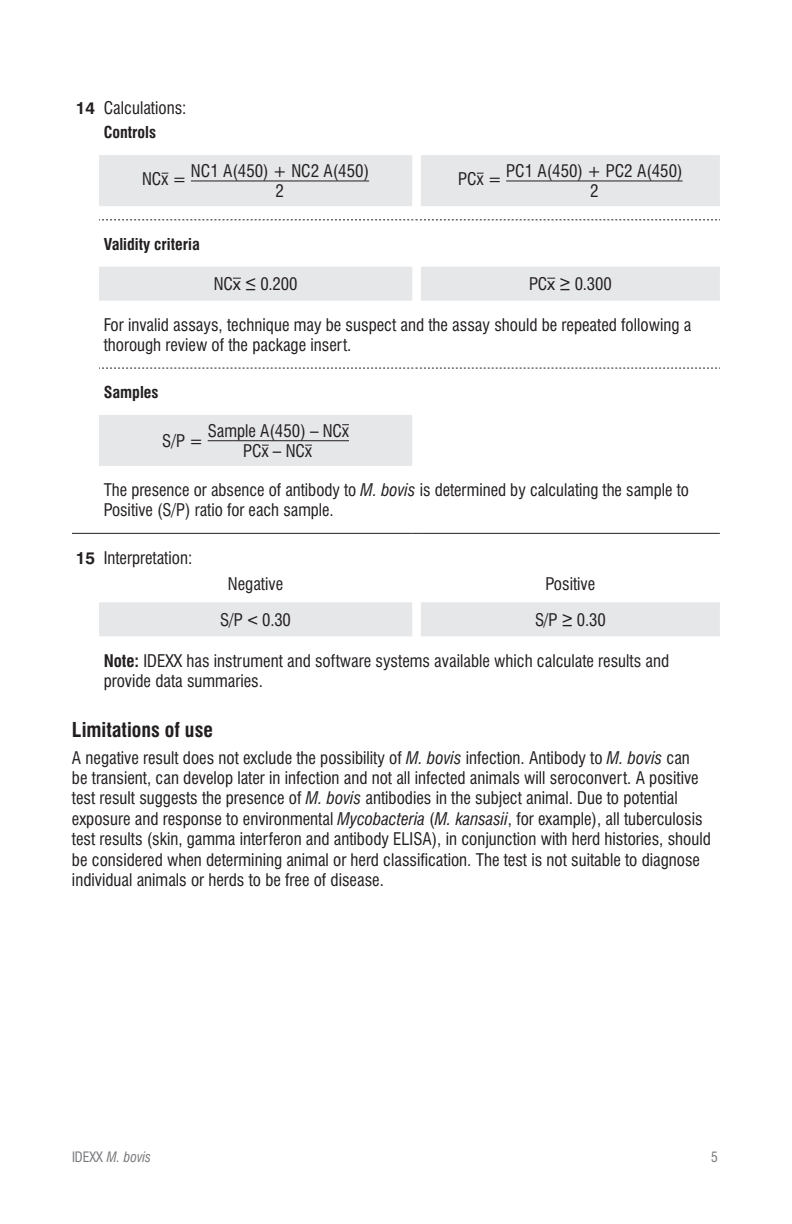
<style>
.page{position:relative;width:792px;height:1224px;background:#fff}
.page>*{position:absolute;margin:0;border:0;box-sizing:border-box;transform-origin:0 0}
.t1{font:700 condensed 20px "Swiss 721 BT";color:#231f20}
.Body_Text{font:condensed 17px/20.4px "Swiss 721 BT";color:#231f20}
.Table_Copy{font:condensed 17px/20.4px "Swiss 721 BT";color:#231f20}
.Calculations{font:condensed 17px "Swiss 721 BT";letter-spacing:-.01em;color:#231f20}
.Insert_Numbered_List{font:condensed 17px "Swiss 721 BT";color:#231f20}
.Table_Copy-2{font:700 17px "Swiss 721 BT";color:#231f20}
.Table_Copy-3{font:700 condensed 16px "Swiss 721 BT";color:#231f20}
.t2{font:italic condensed 14px "Swiss 721 BT";color:#76787b}
.t3{font:condensed 14px "Swiss 721 BT";color:#76787b}
.s1{font-stretch:normal}
.s2{font-family:"Rockwell";font-stretch:normal}
.s3{font-style:italic}
.s4{font-weight:700}
.s5{font-style:normal}
</style>
<div class="page">
<svg style="left:99px;top:155px;width:621px;height:481px"></svg>
<svg style="left:99px;top:368px;width:621px;height:1px"></svg>
<svg style="left:99px;top:219px;width:621px;height:1px"></svg>
<svg style="left:72px;top:533px;width:27px;height:1px"></svg>
<hr style="left:99px;top:533px;width:313px;height:1px;background:#231f20">
<hr style="left:421px;top:533px;width:299px;height:1px;background:#231f20">
<hr style="left:191px;top:180px;width:178px;height:1px;background:#231f20">
<hr style="left:506px;top:180px;width:177px;height:1px;background:#231f20">
<hr style="left:208px;top:440px;width:141px;height:1px;background:#231f20">
<p class="Table_Copy-2" style="left:76px;top:98px;width:21px">14</p>
<p class="Insert_Numbered_List" style="left:104px;top:97px;width:84px">Calculations:</p>
<p class="Table_Copy-3" style="left:104px;top:123px;width:54px">Controls</p>
<p class="Body_Text" style="left:142px;top:169px;width:46px">NCx =</p>
<p class="Body_Text" style="left:191px;top:161px;width:180px">NC1 A(450) + NC2 A(450)</p>
<p class="Body_Text" style="left:275px;top:181px;width:10px">2</p>
<p class="Table_Copy-3" style="left:104px;top:234px;width:98px">Validity criteria</p>
<p class="Body_Text" style="left:458px;top:169px;width:45px">PCx =</p>
<p class="Body_Text" style="left:506px;top:161px;width:178px">PC1 A(450) + PC2 A(450)</p>
<p class="Body_Text" style="left:590px;top:181px;width:10px">2</p>
<p class="Calculations" style="left:214px;top:274px;width:85px">NC<span class="s1">x</span> <span class="s2">≤</span> 0.200</p>
<p class="Calculations" style="left:529px;top:274px;width:84px">PC<span class="s1">x</span> <span class="s2">≥</span> 0.300</p>
<p class="Table_Copy" style="left:104px;top:314px;width:589px">For invalid assays, technique may be suspect and the assay should be repeated following a thorough review of the package insert.</p>
<p class="Table_Copy-3" style="left:104px;top:383px;width:56px">Samples</p>
<p class="Body_Text" style="left:162px;top:430px;width:43px">S/P =</p>
<p class="Body_Text" style="left:208px;top:420px;width:143px">Sample A(450) – NCx</p>
<p class="Body_Text" style="left:243px;top:441px;width:70px">PCx – NCx</p>
<p class="Body_Text" style="left:104px;top:480px;width:587px">The presence or absence of antibody to <span class="s3">M. bovis</span> is determined by calculating the sample to<br>Positive (S/P) ratio for each sample.</p>
<p class="Table_Copy-2" style="left:76px;top:548px;width:21px">15</p>
<p class="Insert_Numbered_List" style="left:104px;top:547px;width:90px">Interpretation:</p>
<p class="Table_Copy" style="left:228px;top:573px;width:57px">Negative</p>
<p class="Table_Copy" style="left:545px;top:573px;width:51px">Positive</p>
<p class="Calculations" style="left:220px;top:609px;width:72px">S/P <span class="s2">&lt;</span> 0.30</p>
<p class="Calculations" style="left:535px;top:609px;width:72px">S/P <span class="s2">≥</span> 0.30</p>
<p class="Table_Copy" style="left:104px;top:651px;width:567px"><span class="s4">Note:</span> IDEXX has instrument and software systems available which calculate results and provide data summaries.</p>
<p class="t1" style="left:72px;top:718px;width:143px">Limitations of use</p>
<p class="Body_Text" style="left:72px;top:747px;width:640px">A negative result does not exclude the possibility of <span class="s3">M. bovis</span> infection. Antibody to <span class="s3">M. bovis</span> can<br>be transient, can develop later in infection and not all infected animals will seroconvert. A positive test result suggests the presence of <span class="s3">M. bovis</span> antibodies in the subject animal. Due to potential exposure and response to environmental <span class="s3">Mycobacteria</span> (<span class="s3">M. kansasii</span>, for example), all tuberculosis test results (skin, gamma interferon and antibody ELISA), in conjunction with herd histories, should be considered when determining animal or herd classification. The test is not suitable to diagnose individual animals or herds to be free of disease.</p>
<p class="t2" style="left:72px;top:1149px;width:81px"><span class="s5">IDEXX</span> M. bovis</p>
<p class="t3" style="left:711px;top:1149px;width:8px">5</p>
</div>
